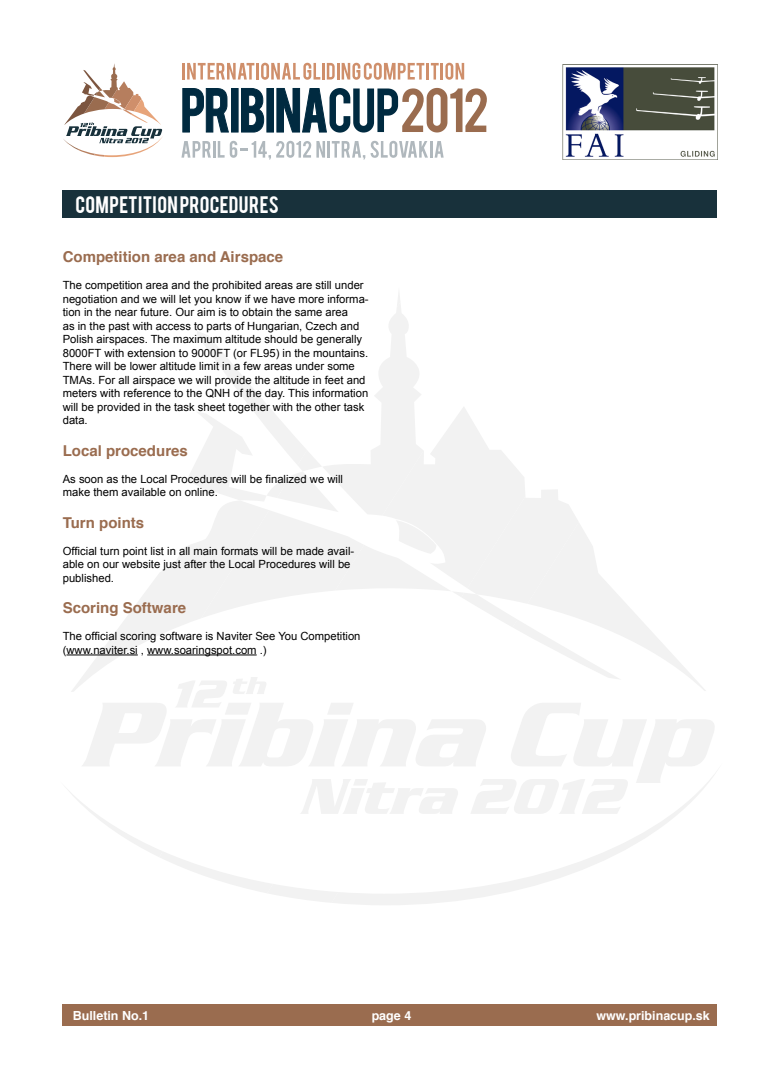
<style>
.page{position:relative;width:780px;height:1088px;background:#fff}
.page>*{position:absolute;margin:0;border:0;box-sizing:border-box;transform-origin:0 0}
.t1{font:18.75px "Bebas";letter-spacing:.015em;color:#fff}
.t2{font:700 15px "Helvetica";color:#9a6c4f}
.t3{font:700 12.5px "Helvetica";color:#fff}
.t4{font:11.25px/13.5px "Arial";color:#000}
</style>
<div class="page">
<svg style="left:82px;top:703px;width:632px;height:63px;fill:#f2f2f2"></svg>
<svg style="left:331px;top:763px;width:384px;height:142px"></svg>
<svg style="left:71px;top:563px;width:104px;height:129px"></svg>
<svg style="left:68px;top:779px;width:390px;height:124px"></svg>
<svg style="left:470px;top:779px;width:158px;height:35px"></svg>
<svg style="left:175px;top:294px;width:531px;height:413px"></svg>
<img style="left:562px;top:64px;width:155px;height:96px">
<svg style="left:63px;top:63px;width:100px;height:94px"></svg>
<hr style="left:182px;top:63px;width:3px;height:17px;background:#cf8f6b">
<svg style="left:187px;top:63px;width:67px;height:17px"></svg>
<hr style="left:256px;top:63px;width:3px;height:17px;background:#cf8f6b">
<svg style="left:261px;top:63px;width:163px;height:17px"></svg>
<hr style="left:426px;top:63px;width:3px;height:17px;background:#cf8f6b">
<svg style="left:431px;top:63px;width:7px;height:17px"></svg>
<hr style="left:440px;top:63px;width:3px;height:17px;background:#cf8f6b">
<svg style="left:445px;top:63px;width:19px;height:17px"></svg>
<svg style="left:182px;top:88px;width:47px;height:45px"></svg>
<div style="left:231px;top:88px;width:7px;height:44px;background:#002a40"></div>
<svg style="left:241px;top:88px;width:23px;height:45px"></svg>
<div style="left:266px;top:88px;width:8px;height:44px;background:#002a40;border:1px solid #002a40"></div>
<svg style="left:276px;top:87px;width:211px;height:46px"></svg>
<svg style="left:181px;top:141px;width:43px;height:17px"></svg>
<svg style="left:230px;top:141px;width:95px;height:18px"></svg>
<hr style="left:327px;top:141px;width:3px;height:17px;background:#b0b8bd">
<svg style="left:332px;top:141px;width:111px;height:18px"></svg>
<div style="left:63px;top:1004px;width:654px;height:21px;background:#9a6c4f"></div>
<div style="left:63px;top:190px;width:654px;height:28px;background:#18313b"></div>
<hr style="left:66px;top:654px;width:72px;height:1px;background:#000">
<hr style="left:147px;top:654px;width:110px;height:1px;background:#000">
<h1 class="t1" style="left:75px;top:191px;width:205px">COMPETITION PROCEDURES</h1>
<h2 class="t2" style="left:63px;top:245px;width:222px">Competition area and Airspace</h2>
<p class="t4" style="left:63px;top:279px;width:307px">The competition area and the prohibited areas are still under negotiation and we will let you know if we have more informa&shy;tion in the near future. Our aim is to obtain the same area<br>as in the past with access to parts of Hungarian, Czech and Polish airspaces. The maximum altitude should be generally 8000FT with extension to 9000FT (or FL95) in the mountains.<br>There will be lower altitude limit in a few areas under some TMAs. For all airspace we will provide the altitude in feet and meters with reference to the QNH of the day. This information will be provided in the task sheet together with the other task data.</p>
<h2 class="t2" style="left:63px;top:438px;width:127px">Local procedures</h2>
<p class="t4" style="left:63px;top:472px;width:282px">As soon as the Local Procedures will be finalized we will make them available on online.</p>
<h2 class="t2" style="left:63px;top:510px;width:83px">Turn points</h2>
<p class="t4" style="left:63px;top:544px;width:293px">Official turn point list in all main formats will be made avail&shy;able on our website just after the Local Procedures will be published.</p>
<h2 class="t2" style="left:63px;top:596px;width:125px">Scoring Software</h2>
<p class="t4" style="left:63px;top:630px;width:299px">The official scoring software is Naviter See You Competition (www.naviter.si , www.soaringspot.com .)</p>
<p class="t3" style="left:73px;top:1005px;width:78px">Bulletin No.1</p>
<p class="t3" style="left:371px;top:1005px;width:41px">page 4</p>
<p class="t3" style="left:596px;top:1005px;width:115px">www.pribinacup.sk</p>
</div>
